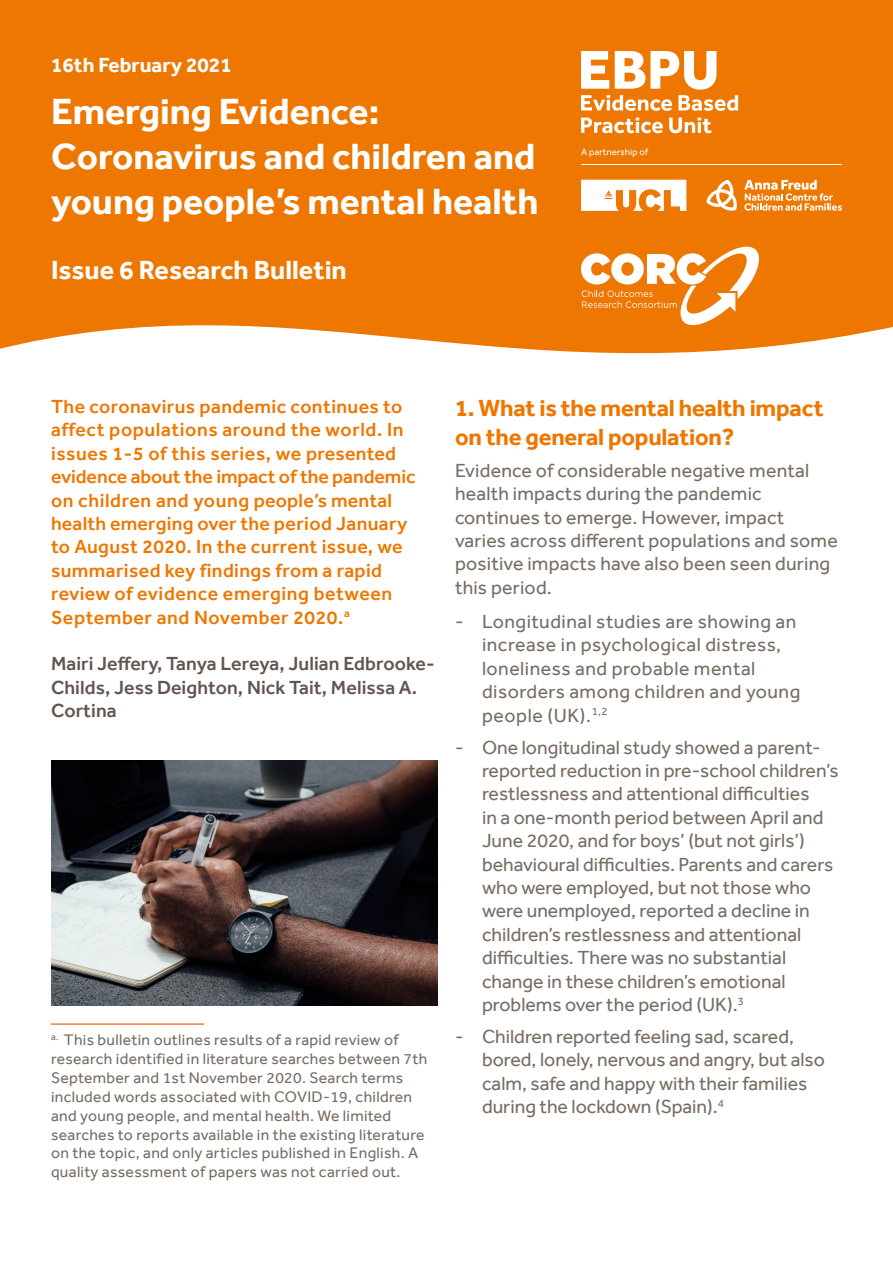
<style>
.page{position:relative;width:893px;height:1263px;background:#fff}
.page>*{position:absolute;margin:0;border:0;box-sizing:border-box;transform-origin:0 0}
.t1{font:700 37.5px/45px "Effra";color:#fff}
.t2{font:700 27px "Effra";color:#fff}
.Paragraph_Style_1_sp{font:700 24px/28.8px "Effra";letter-spacing:-.01em;color:#ed7700}
.t3{font:700 21px "Effra";color:#fff}
.t4{font:19.5px/23.4px "Effra";color:#796e65}
.t5{font:500 19.5px/23.4px "Effra";letter-spacing:.02em;color:#ed7700}
.t6{font:19.5px/23.4px "Effra";letter-spacing:.025em;color:#796e65}
.t7{font:500 19.5px/23.4px "Effra";letter-spacing:.005em;color:#63544f}
.t8{font:15.75px/18.9px "Effra";letter-spacing:.02em;color:#796e65}
</style>
<div class="page">
<div style="left:0;top:0;width:893px;height:354px;background:#ed7700"></div>
<hr style="left:581px;top:164px;width:261px;height:1px;background:#fff">
<svg style="left:581px;top:148px;width:68px;height:9px"></svg>
<svg style="left:581px;top:51px;width:157px;height:60px"></svg>
<svg style="left:581px;top:118px;width:82px;height:15px"></svg>
<svg style="left:669px;top:118px;width:43px;height:15px"></svg>
<svg style="left:706px;top:180px;width:31px;height:31px"></svg>
<svg style="left:744px;top:180px;width:98px;height:31px;background:#f2a04d"></svg>
<svg style="left:581px;top:180px;width:105px;height:31px"></svg>
<svg style="left:581px;top:241px;width:183px;height:89px"></svg>
<hr style="left:51px;top:1023px;width:153px;height:2px;background:#ef7e30">
<img style="left:51px;top:761px;width:387px;height:245px">
<p class="t3" style="left:51px;top:52px;width:182px">16th February 2021</p>
<p class="t1" style="left:51px;top:88px;width:489px">Emerging Evidence:<br>Coronavirus and children and young people’s mental health</p>
<p class="t2" style="left:51px;top:254px;width:297px">Issue 6 Research Bulletin</p>
<p class="t5" style="left:51px;top:395px;width:366px">The coronavirus pandemic continues to affect populations around the world. In issues 1-5 of this series, we presented evidence about the impact of the pandemic on children and young people’s mental health emerging over the period January to August 2020. In the current issue, we summarised key findings from a rapid review of evidence emerging between September and November 2020.<sup>a</sup></p>
<p class="t7" style="left:51px;top:652px;width:385px">Mairi Jeffery, Tanya Lereya, Julian Edbrooke-<br>Childs, Jess Deighton, Nick Tait, Melissa A.<br>Cortina</p>
<p class="t8" style="left:51px;top:1030px;width:378px"><sup>a.</sup> This bulletin outlines results of a rapid review of research identified in literature searches between 7th September and 1st November 2020. Search terms included words associated with COVID-19, children and young people, and mental health. We limited searches to reports available in the existing literature on the topic, and only articles published in English. A quality assessment of papers was not carried out.</p>
<p class="Paragraph_Style_1_sp" style="left:455px;top:393px;width:370px">1. What is the mental health impact on the general population?</p>
<p class="t4" style="left:455px;top:458px;width:384px">Evidence of considerable negative mental health impacts during the pandemic continues to emerge. However, impact varies across different populations and some positive impacts have also been seen during this period.</p>
<p class="t6" style="left:482px;top:610px;width:320px;text-indent:-27px">- Longitudinal studies are showing an increase in psychological distress, loneliness and probable mental disorders among children and young people (UK).<sup>1,2</sup></p>
<p class="t4" style="left:482px;top:735px;width:358px;text-indent:-27px">- One longitudinal study showed a parent&shy;reported reduction in pre-school children’s restlessness and attentional difficulties<br>in a one-month period between April and June 2020, and for boys’ (but not girls’) behavioural difficulties. Parents and carers who were employed, but not those who were unemployed, reported a decline in children’s restlessness and attentional difficulties. There was no substantial change in these children’s emotional problems over the period (UK).<sup>3</sup></p>
<p class="t4" style="left:482px;top:1024px;width:344px;text-indent:-27px">- Children reported feeling sad, scared, bored, lonely, nervous and angry, but also calm, safe and happy with their families during the lockdown (Spain).<sup>4</sup></p>
</div>
